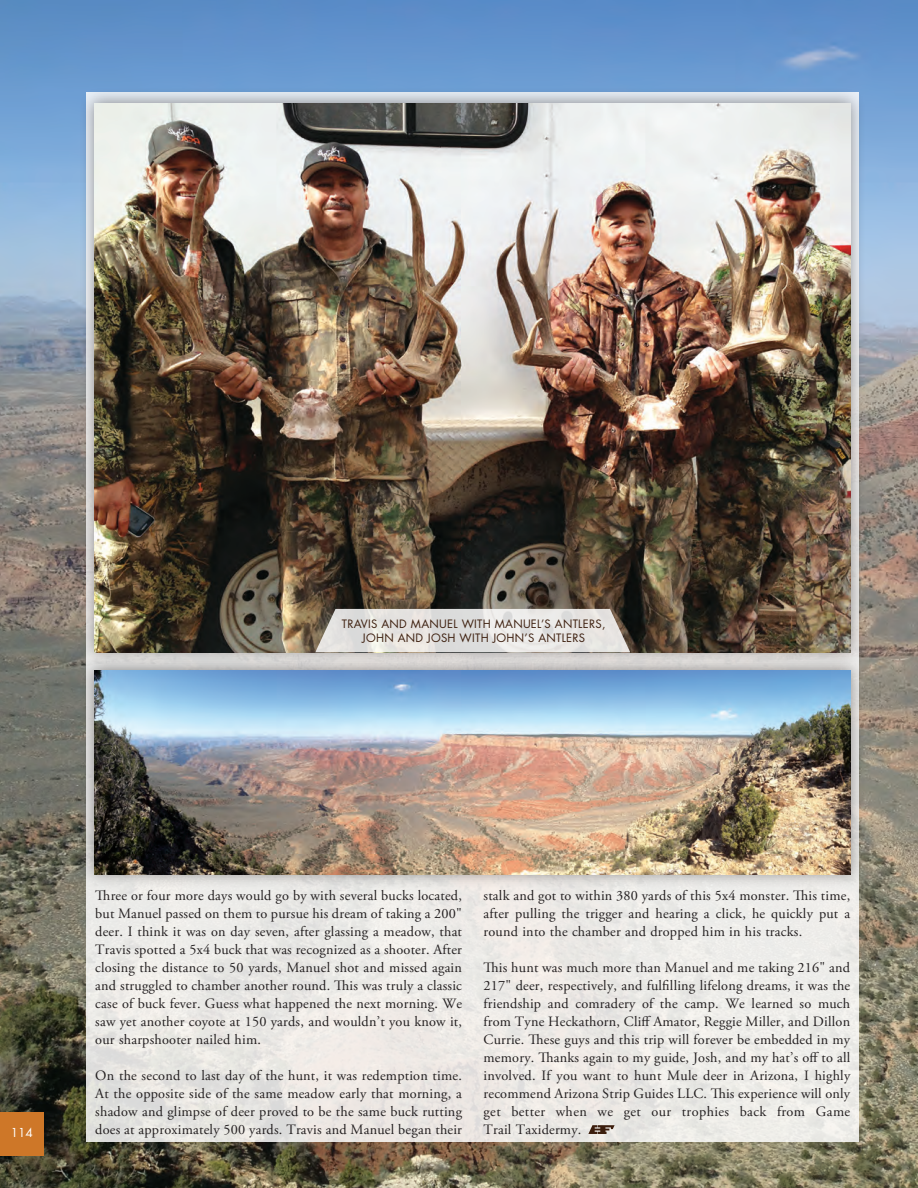
<style>
.page{position:relative;width:918px;height:1188px;background:#fff}
.page>*{position:absolute;margin:0;border:0;box-sizing:border-box;transform-origin:0 0}
.NormalStory{font:14.25px/18px "Adobe Garamond Pro";letter-spacing:.015em;color:#231f20;text-align:justify}
.Page_Number{font:12px "Futura LT";color:#fff}
.Photo_Caption{font:11.25px/13.5px "Futura LT";letter-spacing:.025em;color:#3c1e0d;text-align:center}
</style>
<div class="page">
<img style="left:0;top:0;width:918px;height:1188px">
<div style="left:86px;top:93px;width:773px;height:1049px;background:#eceae7"></div>
<svg style="left:588px;top:1125px;width:27px;height:9px"></svg>
<div style="left:0;top:1112px;width:43px;height:43px;background:#ce7728"></div>
<div style="left:79px;top:87px;width:787px;height:579px;background:#231f20;opacity:.48"></div>
<img style="left:94px;top:104px;width:757px;height:548px">
<div style="left:79px;top:654px;width:787px;height:234px;background:#231f20;opacity:.48"></div>
<img style="left:94px;top:671px;width:757px;height:204px">
<svg style="left:315px;top:609px;width:315px;height:43px"></svg>
<p class="Photo_Caption" style="left:342px;top:617px;width:265px">TRAVIS AND MANUEL WITH MANUEL’S ANTLERS,<br>JOHN AND JOSH WITH JOHN’S ANTLERS</p>
<p class="NormalStory" style="left:484px;top:887px;width:368px">stalk and got to within 380 yards of this 5x4 monster. This time, after pulling the trigger and hearing a click, he quickly put a round into the chamber and dropped him in his tracks.</p>
<p class="NormalStory" style="left:484px;top:959px;width:368px">This hunt was much more than Manuel and me taking 216" and 217" deer, respectively, and fulfilling lifelong dreams, it was the friendship and comradery of the camp. We learned so much from Tyne Heckathorn, Cliff Amator, Reggie Miller, and Dillon Currie. These guys and this trip will forever be embedded in my memory. Thanks again to my guide, Josh, and my hat’s off to all involved. If you want to hunt Mule deer in Arizona, I highly recommend Arizona Strip Guides LLC. This experience will only get better when we get our trophies back from Game</p>
<p class="NormalStory" style="left:95px;top:887px;width:368px">Three or four more days would go by with several bucks located, but Manuel passed on them to pursue his dream of taking a 200" deer. I think it was on day seven, after glassing a meadow, that Travis spotted a 5x4 buck that was recognized as a shooter. After closing the distance to 50 yards, Manuel shot and missed again and struggled to chamber another round. This was truly a classic case of buck fever. Guess what happened the next morning. We saw yet another coyote at 150 yards, and wouldn’t you know it, our sharpshooter nailed him.</p>
<p class="NormalStory" style="left:95px;top:1067px;width:368px">On the second to last day of the hunt, it was redemption time.<br>At the opposite side of the same meadow early that morning, a shadow and glimpse of deer proved to be the same buck rutting does at approximately 500 yards. Travis and Manuel began their</p>
<p class="Page_Number" style="left:11px;top:1125px;width:24px">114</p>
<p class="NormalStory" style="left:484px;top:1121px;width:99px">Trail Taxidermy.</p>
</div>
